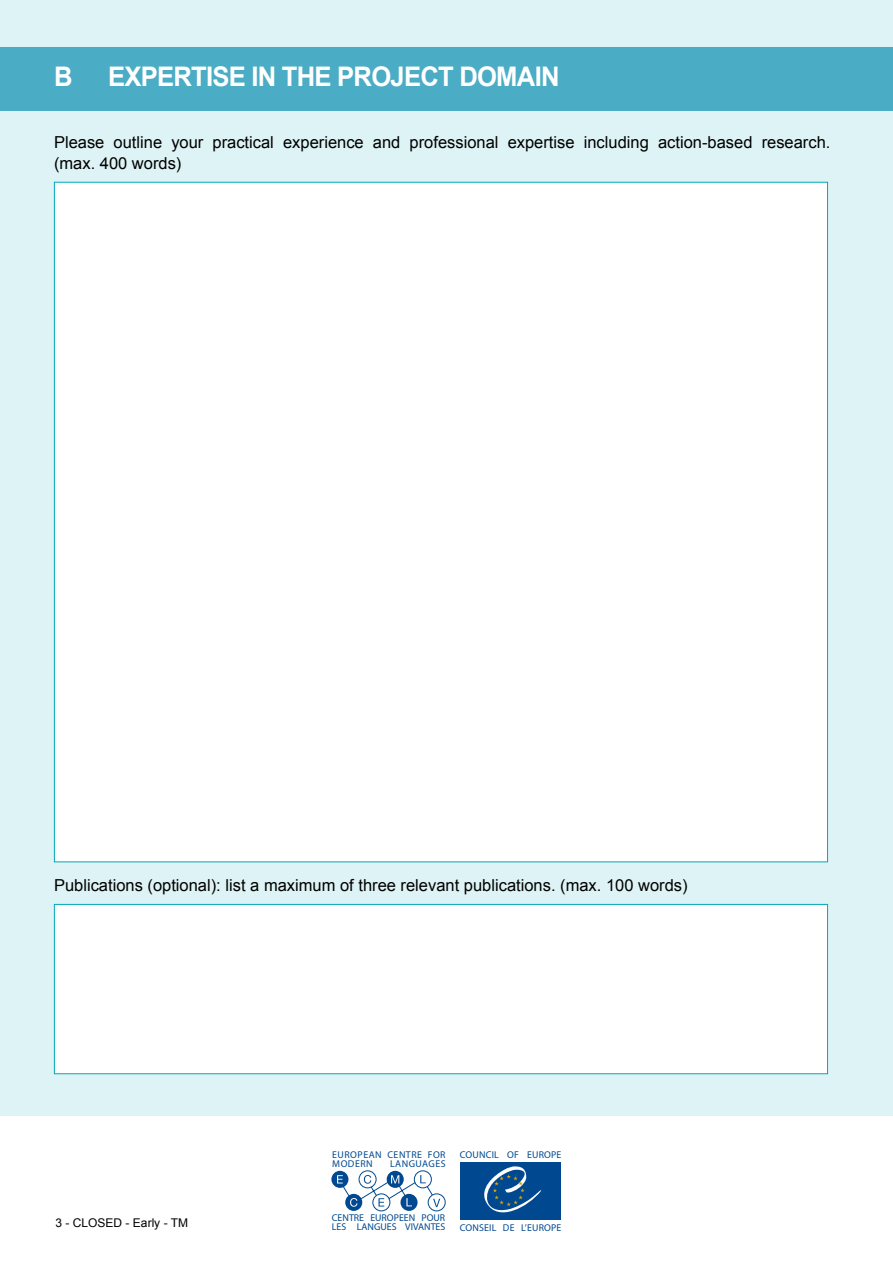
<style>
.page{position:relative;width:893px;height:1263px;background:#fff}
.page>*{position:absolute;margin:0;border:0;box-sizing:border-box;transform-origin:0 0}
.t1{font:700 27px "Arial";letter-spacing:-.03em;color:#fff;scale:.95 1}
.t2{font:16.5px/21px "Arial";color:#000}
.t3{font:12px "Arial";color:#000}
.t4{font:9.9px/9.1px "Myriad Pro";letter-spacing:.015em;color:#004990}
.t5{font:9.9px/9.1px "Myriad Pro";letter-spacing:.05em;color:#004990}
</style>
<div class="page">
<div style="left:0;top:0;width:893px;height:1116px;background:#def3f5"></div>
<div style="left:460px;top:1162px;width:101px;height:57px;background:#004990"></div>
<svg style="left:479px;top:1166px;width:62px;height:54px"></svg>
<div style="left:359px;top:1170px;width:17px;height:18px;border:1px solid #004990;border-radius:50%"></div>
<div style="left:372px;top:1193px;width:18px;height:18px;border:1px solid #004990;border-radius:50%"></div>
<div style="left:414px;top:1170px;width:18px;height:18px;border:1px solid #004990;border-radius:50%"></div>
<svg style="left:428px;top:1194px;width:17px;height:17px"></svg>
<div style="left:428px;top:1193px;width:18px;height:18px;border:1px solid #004990;border-radius:50%"></div>
<svg style="left:400px;top:1194px;width:18px;height:17px"></svg>
<div style="left:387px;top:1171px;width:17px;height:17px;background:#004990;border-radius:50%"></div>
<svg style="left:345px;top:1194px;width:17px;height:17px"></svg>
<div style="left:331px;top:1171px;width:17px;height:17px;background:#004990;border-radius:50%"></div>
<svg style="left:337px;top:1175px;width:103px;height:32px"></svg>
<div style="left:0;top:47px;width:893px;height:64px;background:#4aacc5"></div>
<div style="left:54px;top:182px;width:774px;height:680px;background:#fff;border:1px solid #00a9b7"></div>
<div style="left:54px;top:904px;width:774px;height:170px;background:#fff;border:1px solid #00a9b7"></div>
<h1 class="t1" style="left:54px;top:59px;width:21px">B</h1>
<h1 class="t1" style="left:108px;top:59px;width:477px">EXPERTISE IN THE PROJECT DOMAIN</h1>
<p class="t2" style="left:54px;top:132px;width:778px">Please outline your practical experience and professional expertise including action-based research. (max. 400 words)</p>
<p class="t2" style="left:54px;top:875px;width:635px">Publications (optional): list a maximum of three relevant publications. (max. 100 words)</p>
<p class="t3" style="left:56px;top:1215px;width:134px">3 - CLOSED - Early - TM</p>
<p class="t5" style="left:332px;top:1150px;width:115px">EUROPEAN CENTRE FOR<br>MODERN</p>
<p class="t5" style="left:390px;top:1159px;width:57px">LANGUAGES</p>
<p class="t4" style="left:460px;top:1149px;width:103px">COUNCIL OF EUROPE</p>
<p class="t4" style="left:332px;top:1213px;width:115px">CENTRE EUROPEEN POUR<br>LES LANGUES VIVANTES</p>
<p class="t4" style="left:460px;top:1223px;width:103px">CONSEIL DE L’EUROPE</p>
</div>
